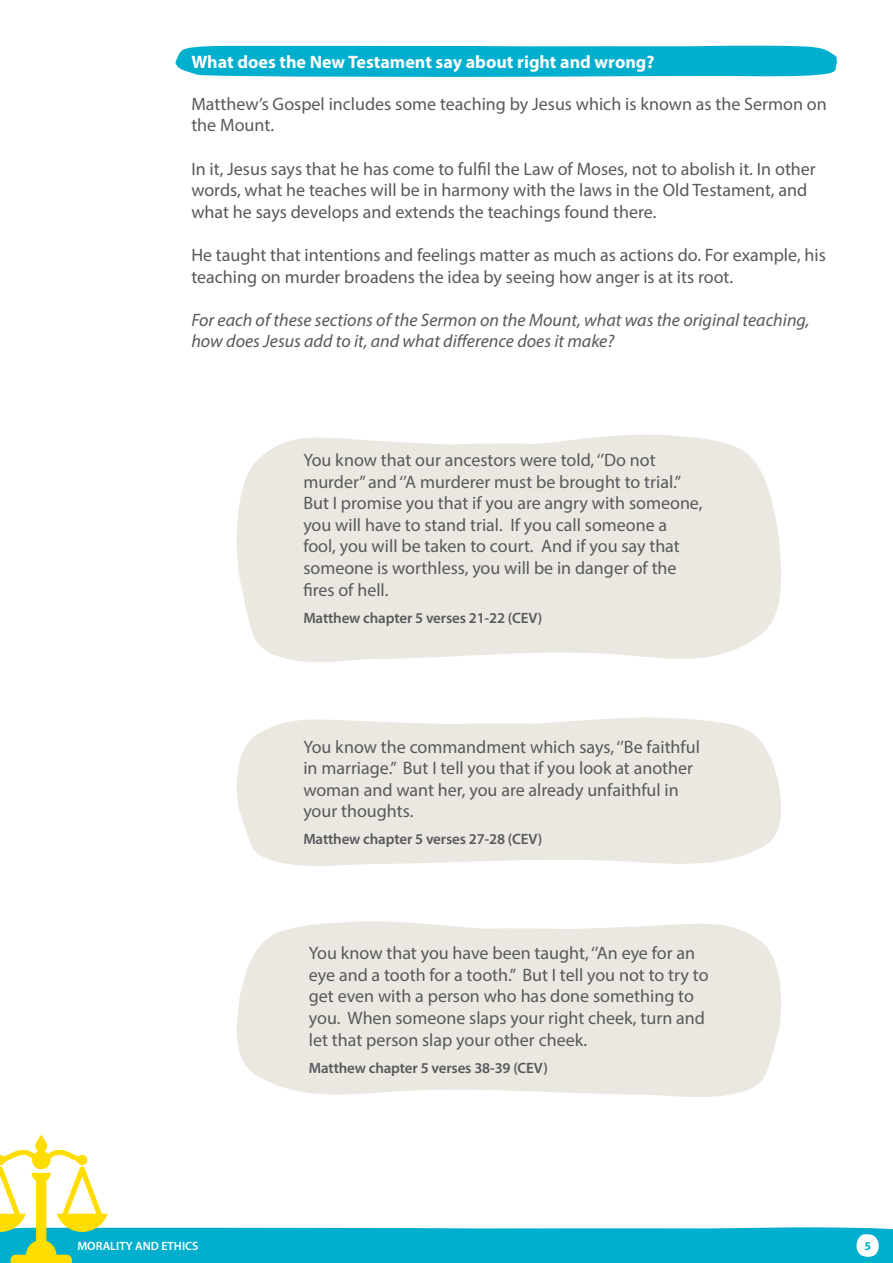
<style>
.page{position:relative;width:893px;height:1263px;background:#fff}
.page>*{position:absolute;margin:0;border:0;box-sizing:border-box;transform-origin:0 0}
.t1{font:18px/21.6px "Myriad Pro";color:#58595b}
.t2{font:italic 18px/21.6px "Myriad Pro";color:#58595b}
.t3{font:700 18px "Myriad Pro";color:#fff}
.t4{font:600 15px "Myriad Pro";letter-spacing:-.01em;color:#58595b}
.t5{font:600 12px "Myriad Pro";color:#fff}
.t6{font:700 12px "Myriad Pro";color:#00aece}
</style>
<div class="page">
<svg style="left:175px;top:45px;width:662px;height:32px;background:#12b3d1"></svg>
<svg style="left:0;top:1135px;width:893px;height:128px"></svg>
<svg style="left:237px;top:434px;width:544px;height:228px;background:#eceae4"></svg>
<svg style="left:237px;top:717px;width:544px;height:149px;background:#eceae4"></svg>
<svg style="left:237px;top:921px;width:544px;height:176px;background:#eceae4"></svg>
<p class="t3" style="left:191px;top:50px;width:465px">What does the New Testament say about right and wrong?</p>
<p class="t1" style="left:191px;top:93px;width:637px">Matthew’s Gospel includes some teaching by Jesus which is known as the Sermon on the Mount.</p>
<p class="t1" style="left:191px;top:158px;width:626px">In it, Jesus says that he has come to fulfil the Law of Moses, not to abolish it. In other words, what he teaches will be in harmony with the laws in the Old Testament, and what he says develops and extends the teachings found there.</p>
<p class="t1" style="left:191px;top:244px;width:636px">He taught that intentions and feelings matter as much as actions do. For example, his teaching on murder broadens the idea by seeing how anger is at its root.</p>
<p class="t2" style="left:191px;top:309px;width:620px">For each of these sections of the Sermon on the Mount, what was the original teaching, how does Jesus add to it, and what difference does it make?</p>
<p class="t1" style="left:303px;top:449px;width:401px">You know that our ancestors were told, ‘’Do not murder’’ and ‘’A murderer must be brought to trial.’’ But I promise you that if you are angry with someone, you will have to stand trial. If you call someone a fool, you will be taken to court. And if you say that someone is worthless, you will be in danger of the fires of hell.</p>
<p class="t4" style="left:303px;top:608px;width:241px">Matthew chapter 5 verses 21-22 (CEV)</p>
<p class="t1" style="left:303px;top:735px;width:398px">You know the commandment which says, ‘’Be faithful in marriage.’’ But I tell you that if you look at another woman and want her, you are already unfaithful in your thoughts.</p>
<p class="t4" style="left:303px;top:830px;width:241px">Matthew chapter 5 verses 27-28 (CEV)</p>
<p class="t1" style="left:309px;top:942px;width:401px">You know that you have been taught, ‘’An eye for an eye and a tooth for a tooth.’’ But I tell you not to try to get even with a person who has done something to you. When someone slaps your right cheek, turn and let that person slap your other cheek.</p>
<p class="t4" style="left:309px;top:1058px;width:241px">Matthew chapter 5 verses 38-39 (CEV)</p>
<p class="t5" style="left:77px;top:1238px;width:123px">MORALITY AND ETHICS</p>
<p class="t6" style="left:864px;top:1238px;width:8px">5</p>
</div>
